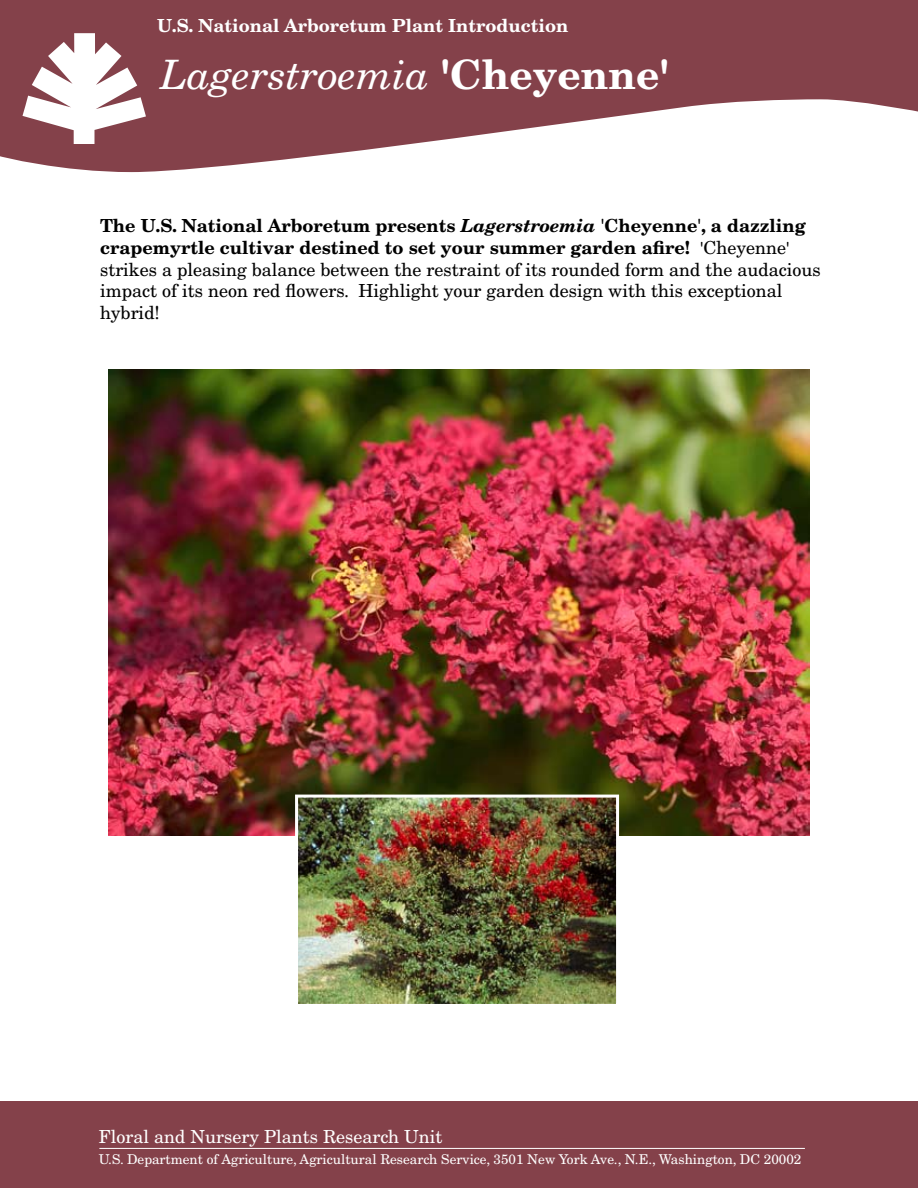
<style>
.page{position:relative;width:918px;height:1188px;background:#fff}
.page>*{position:absolute;margin:0;border:0;box-sizing:border-box;transform-origin:0 0}
.t1{font:italic 40.5px "New Century Schlbk";color:#fff}
.t2{font:18px/21.6px "New Century Schlbk";color:#000}
.t3{font:700 18px "New Century Schlbk";color:#fff}
.t4{font:18px "New Century Schlbk";color:#fff}
.t5{font:13.5px "New Century Schlbk";color:#fff}
.s1{font-weight:700;font-style:normal}
.s2{font-weight:700}
.s3{font-weight:700;font-style:italic}
.s4{font-size:16.5px}
</style>
<div class="page">
<svg style="left:0;top:0;width:918px;height:172px;fill:#84414a"></svg>
<svg style="left:22px;top:33px;width:124px;height:111px"></svg>
<div style="left:0;top:1101px;width:918px;height:87px;background:#84414a"></div>
<hr style="left:99px;top:1148px;width:706px;height:1px;background:#fff">
<img style="left:108px;top:369px;width:702px;height:467px">
<img style="left:299px;top:799px;width:316px;height:204px">
<div style="left:295px;top:795px;width:324px;height:212px;border:3px solid #fff"></div>
<p class="t3" style="left:157px;top:14px;width:413px">U.S. National Arboretum Plant Introduction</p>
<h1 class="t1" style="left:160px;top:51px;width:510px">Lagerstroemia <span class="s1">'Cheyenne'</span></h1>
<p class="t2" style="left:100px;top:215px;width:722px"><span class="s2">The U.S. National Arboretum presents</span> <span class="s3">Lagerstroemia</span> '<span class="s2">Cheyenne</span>'<span class="s2">, a dazzling crapemyrtle cultivar destined to set your summer garden afire!</span> <span class="s4">'</span>Cheyenne<span class="s4">' </span>strikes a pleasing balance between the restraint of its rounded form and the audacious impact of its neon red flowers. Highlight your garden design with this exceptional hybrid!</p>
<p class="t4" style="left:99px;top:1125px;width:345px">Floral and Nursery Plants Research Unit</p>
<p class="t5" style="left:99px;top:1151px;width:704px">U.S. Department of Agriculture, Agricultural Research Service, 3501 New York Ave., N.E., Washington, DC 20002</p>
</div>
